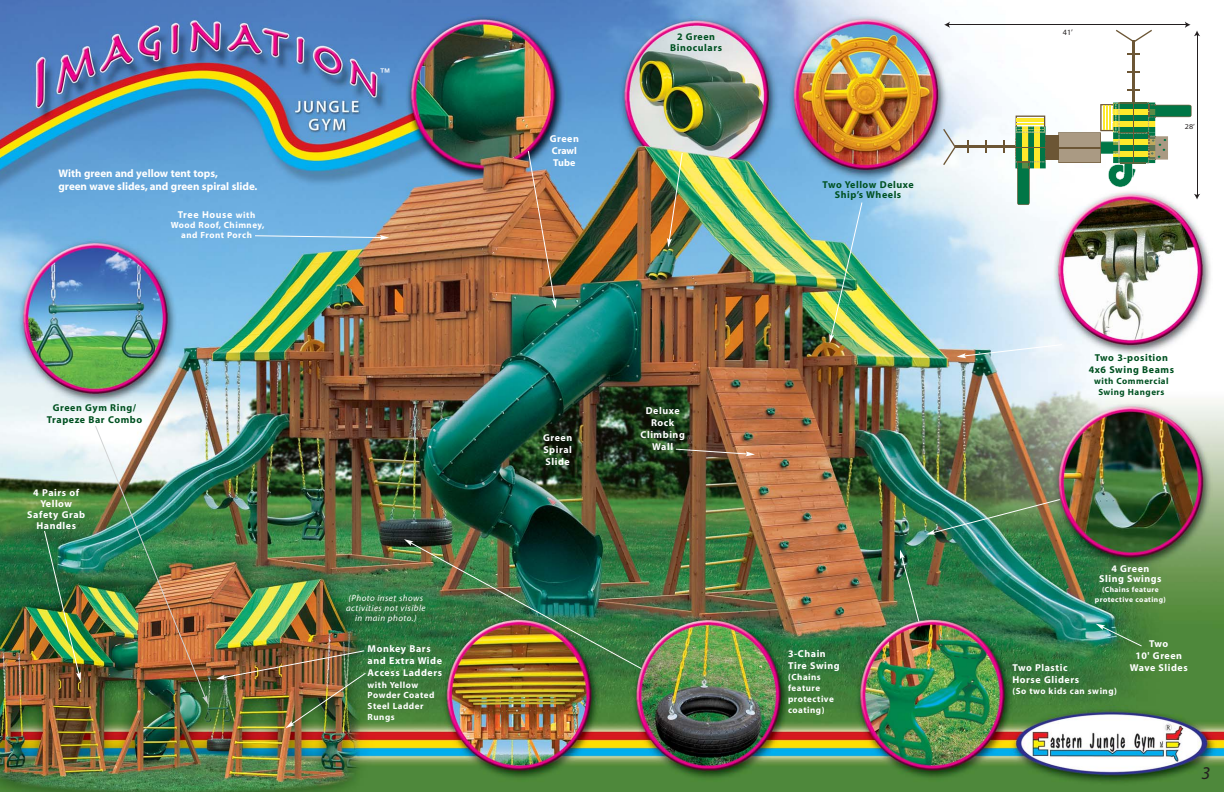
<style>
.page{position:relative;width:1224px;height:792px;background:#fff}
.page>*{position:absolute;margin:0;border:0;box-sizing:border-box;transform-origin:0 0}
.t1{font:italic 18px "Myriad";color:#231f20}
.t2{font:12px "Helvetica";color:#fff}
.t3{font:700 11px/13.2px "Myriad";color:#fff}
.t4{font:700 10px/12px "Myriad";letter-spacing:.055em;color:#fff;text-align:center}
.t5{font:700 10px/12px "Myriad";letter-spacing:.055em;color:#005121;text-align:center}
.t6{font:700 10px/12px "Myriad";color:#fff}
.t7{font:700 9px/10.8px "Myriad";letter-spacing:.055em;color:#fff}
.t8{font:italic 9px/10px "Myriad";letter-spacing:.05em;color:#fff;text-align:center}
.t9{font:700 9px/10.8px "Myriad";letter-spacing:.055em;color:#005121;text-align:center}
.t10{font:8px "Myriad";color:#231f20}
.t11{font:700 7.5px/10px "Myriad";letter-spacing:.055em;color:#fff;text-align:center}
.t12{font:7.4px "Myriad";color:#231f20;scale:1.08 1}
.s1{font-size:9px}
</style>
<div class="page">
<img style="left:0;top:0;width:1224px;height:792px">
<div style="left:1045px;top:136px;width:14px;height:24px;background:#6c5635"></div>
<hr style="left:955px;top:146px;width:67px;height:2px;background:#6c5635">
<svg style="left:943px;top:129px;width:13px;height:36px"></svg>
<svg style="left:1003px;top:141px;width:2px;height:12px"></svg>
<hr style="left:948px;top:24px;width:239px;height:1px;background:#231f20">
<svg style="left:944px;top:22px;width:6px;height:6px"></svg>
<hr style="left:1197px;top:35px;width:1px;height:160px;background:#231f20">
<svg style="left:1194px;top:194px;width:6px;height:6px"></svg>
<svg style="left:1185px;top:22px;width:15px;height:14px"></svg>
<svg style="left:1015px;top:116px;width:32px;height:89px"></svg>
<hr style="left:1133px;top:41px;width:2px;height:68px;background:#6c5635">
<svg style="left:1116px;top:30px;width:36px;height:13px"></svg>
<svg style="left:1058px;top:102px;width:133px;height:85px"></svg>
<img style="left:667px;top:152px;width:16px;height:95px">
<img style="left:829px;top:201px;width:34px;height:142px">
<svg style="left:1096px;top:624px;width:47px;height:23px"></svg>
<svg style="left:957px;top:344px;width:106px;height:14px"></svg>
<img style="left:404px;top:539px;width:239px;height:131px">
<img style="left:926px;top:498px;width:135px;height:37px">
<img style="left:43px;top:530px;width:38px;height:151px">
<img style="left:94px;top:425px;width:114px;height:280px">
<svg style="left:900px;top:550px;width:20px;height:73px"></svg>
<svg style="left:254px;top:235px;width:135px;height:5px"></svg>
<img style="left:527px;top:150px;width:30px;height:158px">
<svg style="left:675px;top:448px;width:80px;height:8px"></svg>
<img style="left:216px;top:650px;width:151px;height:78px">
<p class="t3" style="left:58px;top:167px;width:201px">With green and yellow tent tops,<br>green wave slides, and green spiral slide.</p>
<p class="t4" style="left:178px;top:210px;width:79px">Tree House <span class="s1">with</span></p>
<p class="t7" style="left:171px;top:221px;width:95px;line-height:10px;text-align:center">Wood Roof, Chimney, and Front Porch</p>
<p class="t5" style="left:47px;top:403px;width:97px">Green Gym Ring/<br>Trapeze Bar Combo</p>
<p class="t4" style="left:27px;top:488px;width:59px;line-height:11px">4 Pairs of<br>Yellow<br>Safety Grab<br>Handles</p>
<p class="t2" style="left:379px;top:69px;width:13px">™</p>
<p class="t8" style="left:346px;top:594px;width:81px">(Photo inset shows activities not visible in main photo.)</p>
<p class="t4" style="left:368px;top:644px;width:76px;text-align:left">Monkey Bars and Extra Wide<br>Access Ladders</p>
<p class="t7" style="left:368px;top:680px;width:68px">with Yellow<br>Powder Coated<br>Steel Ladder<br>Rungs</p>
<p class="t6" style="left:550px;top:134px;width:31px">Green<br>Crawl<br>Tube</p>
<p class="t5" style="left:670px;top:32px;width:53px;line-height:11px">2 Green<br>Binoculars</p>
<p class="t5" style="left:822px;top:181px;width:93px;line-height:10px">Two Yellow Deluxe<br>Ship’s Wheels</p>
<p class="t4" style="left:543px;top:432px;width:31px;text-align:justify">Green Spiral Slide</p>
<p class="t4" style="left:641px;top:405px;width:46px">Deluxe<br>Rock<br>Climbing<br>Wall</p>
<p class="t4" style="left:788px;top:648px;width:53px;text-align:left">3-Chain<br>Tire Swing</p>
<p class="t7" style="left:788px;top:673px;width:47px">(Chains feature protective coating)</p>
<p class="t10" style="left:1063px;top:29px;width:11px">41’</p>
<p class="t12" style="left:1185px;top:124px;width:11px">28’</p>
<p class="t5" style="left:1089px;top:352px;width:87px">Two 3-position<br>4x6 Swing Beams</p>
<p class="t9" style="left:1094px;top:377px;width:76px">with Commercial<br>Swing Hangers</p>
<p class="t4" style="left:1099px;top:564px;width:64px;line-height:10px">4 Green<br>Sling Swings</p>
<p class="t11" style="left:1095px;top:585px;width:73px">(Chains feature protective coating)</p>
<p class="t4" style="left:1130px;top:638px;width:60px">Two<br>10' Green<br>Wave Slides</p>
<p class="t4" style="left:1012px;top:662px;width:68px;text-align:left">Two Plastic<br>Horse Gliders</p>
<p class="t7" style="left:1012px;top:686px;width:106px">(So two kids can swing)</p>
<h1 class="t1" style="left:1202px;top:766px;width:10px">3</h1>
</div>
